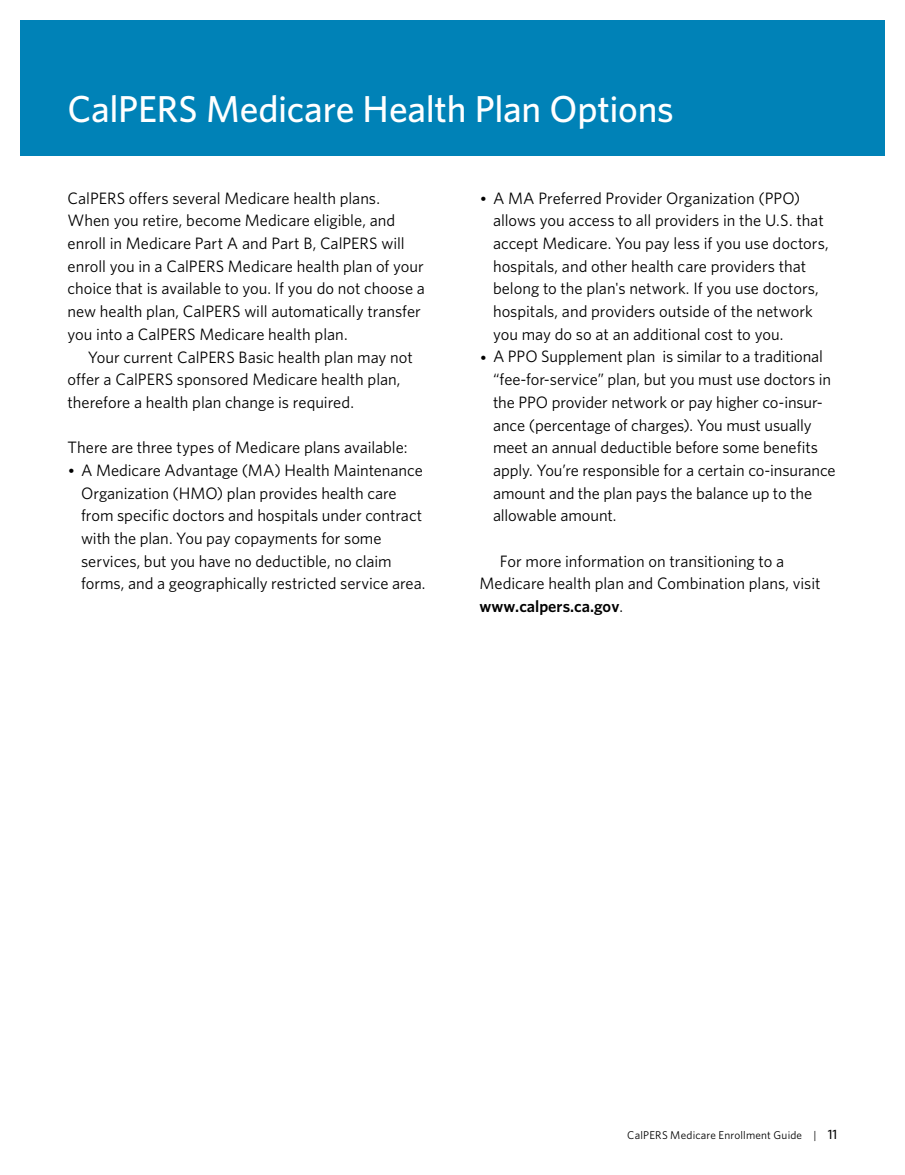
<style>
.page{position:relative;width:905px;height:1175px;background:#fff}
.page>*{position:absolute;margin:0;border:0;box-sizing:border-box;transform-origin:0 0}
.t1{font:500 37.5px "Whitney";letter-spacing:-.01em;color:#fff}
.t2{font:16.5px/22.6px "Whitney";letter-spacing:-.005em;color:#000}
.t3{font:11.25px "Whitney";letter-spacing:.015em;color:#000}
.s1{font-family:"Trebuchet MS";font-size:15px}
.s2{font-weight:600}
.s3{font-weight:500;font-size:13.5px}
</style>
<div class="page">
<div style="left:20px;top:20px;width:864px;height:135px;background:#0082b7"></div>
<h2 class="t1" style="left:68px;top:84px;width:608px">CalPERS Medicare Health Plan Options</h2>
<p class="t2" style="left:68px;top:186px;width:359px">CalPERS offers several Medicare health plans.<br>When you retire, become Medicare eligible, and enroll in Medicare Part A and Part B, CalPERS will enroll you in a CalPERS Medicare health plan of your choice that is available to you. If you do not choose a new health plan, CalPERS will automatically transfer you into a CalPERS Medicare health plan.</p>
<p class="t2" style="left:68px;top:345px;width:347px;text-indent:20px">Your current CalPERS Basic health plan may not offer a CalPERS sponsored Medicare health plan, therefore a health plan change is required.</p>
<p class="t2" style="left:68px;top:436px;width:341px">There are three types of Medicare plans available:</p>
<p class="t2" style="left:81px;top:458px;width:346px;text-indent:-13px"><span class="s1">•</span> A Medicare Advantage (MA) Health Maintenance Organization (HMO) plan provides health care from specific doctors and hospitals under contract with the plan. You pay copayments for some services, but you have no deductible, no claim forms, and a geographically restricted service area.</p>
<p class="t2" style="left:493px;top:186px;width:337px;text-indent:-13px"><span class="s1">•</span> A MA Preferred Provider Organization (PPO) allows you access to all providers in the U.S. that accept Medicare. You pay less if you use doctors, hospitals, and other health care providers that belong to the plan's network. If you use doctors, hospitals, and providers outside of the network you may do so at an additional cost to you.</p>
<p class="t2" style="left:493px;top:345px;width:344px;text-indent:-13px"><span class="s1">•</span> A PPO Supplement plan is similar to a traditional “fee-for-service” plan, but you must use doctors in the PPO provider network or pay higher co-insur&shy;ance (percentage of charges). You must usually meet an annual deductible before some benefits apply. You’re responsible for a certain co-insurance amount and the plan pays the balance up to the allowable amount.</p>
<p class="t2" style="left:479px;top:549px;width:342px;text-indent:20px">For more information on transitioning to a<br>Medicare health plan and Combination plans, visit <span class="s2">www.calpers.ca.gov</span>.</p>
<p class="t3" style="left:627px;top:1127px;width:212px">CalPERS Medicare Enrollment Guide | <span class="s3">11</span></p>
</div>
